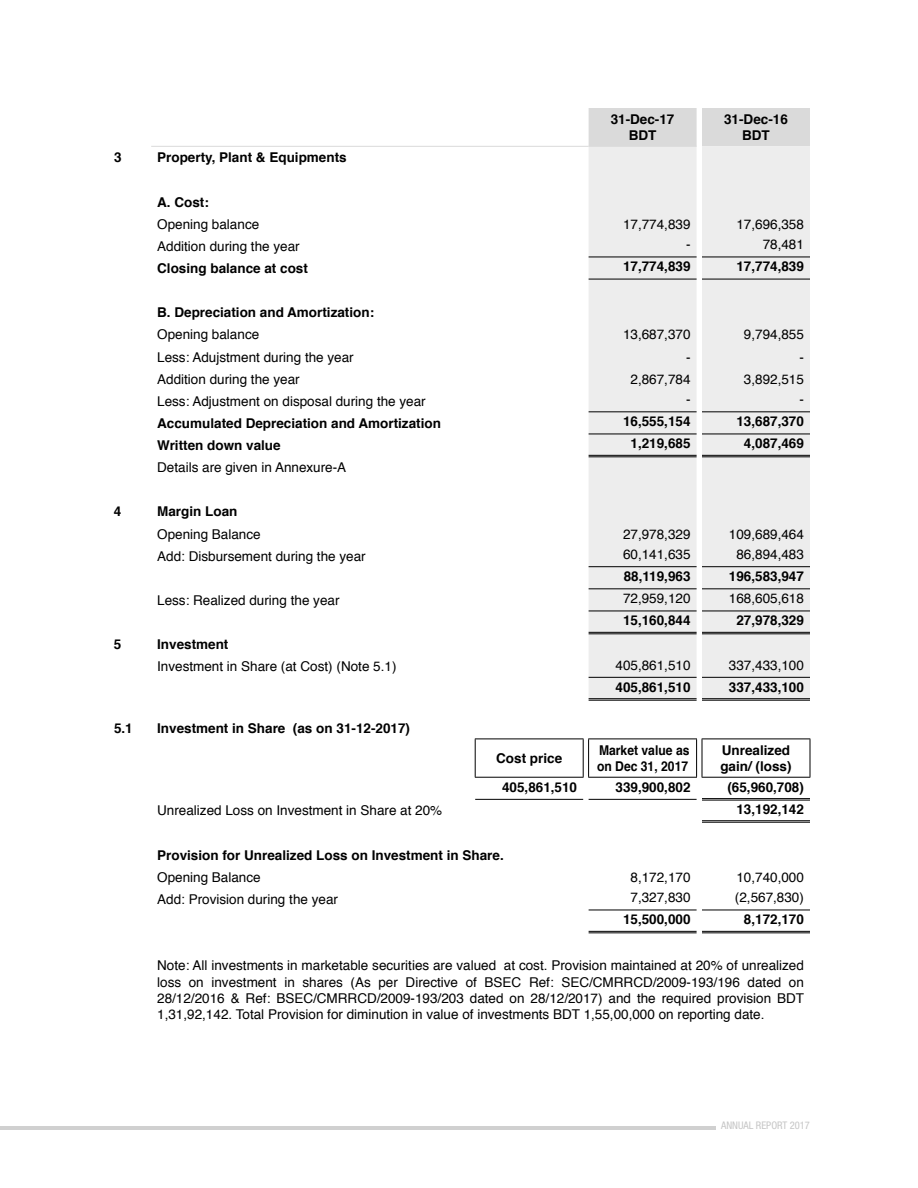
<style>
.page{position:relative;width:918px;height:1188px;background:#fff}
.page>*{position:absolute;margin:0;border:0;box-sizing:border-box;transform-origin:0 0}
.t1{font:13.5px/16.2px "Helvetica";color:#000;text-align:justify}
.t2{font:700 13.5px/16.2px "Helvetica";color:#000;text-align:center}
.t3{font:700 13.5px/16.2px "Helvetica";color:#000;scale:.9 1}
.t4{font:condensed 10.5px "Helvetica Neue";color:#c6c6c6}
</style>
<div class="page">
<hr style="left:0;top:1126px;width:716px;height:3px;background:#d0d0d0">
<div style="left:589px;top:108px;width:221px;height:38px;background:#dadada"></div>
<div style="left:589px;top:146px;width:221px;height:552px;background:#ededed"></div>
<hr style="left:589px;top:257px;width:108px;height:1px;background:#000">
<hr style="left:702px;top:257px;width:108px;height:1px;background:#000">
<hr style="left:589px;top:279px;width:108px;height:1px;background:#000">
<hr style="left:702px;top:279px;width:108px;height:1px;background:#000">
<hr style="left:589px;top:411px;width:108px;height:1px;background:#000">
<hr style="left:702px;top:411px;width:108px;height:1px;background:#000">
<hr style="left:589px;top:434px;width:108px;height:1px;background:#000">
<hr style="left:702px;top:434px;width:108px;height:1px;background:#000">
<hr style="left:589px;top:566px;width:108px;height:1px;background:#000">
<hr style="left:702px;top:566px;width:108px;height:1px;background:#000">
<hr style="left:589px;top:588px;width:108px;height:1px;background:#000">
<hr style="left:702px;top:588px;width:108px;height:1px;background:#000">
<hr style="left:589px;top:611px;width:108px;height:1px;background:#000">
<hr style="left:702px;top:611px;width:108px;height:1px;background:#000">
<hr style="left:589px;top:677px;width:108px;height:1px;background:#000">
<hr style="left:702px;top:677px;width:108px;height:1px;background:#000">
<hr style="left:589px;top:455px;width:108px;height:1px;background:#000">
<hr style="left:589px;top:456px;width:108px;height:1px;background:#000">
<hr style="left:702px;top:455px;width:108px;height:1px;background:#000">
<hr style="left:702px;top:456px;width:108px;height:1px;background:#000">
<hr style="left:589px;top:632px;width:108px;height:1px;background:#000">
<hr style="left:589px;top:633px;width:108px;height:1px;background:#000">
<hr style="left:702px;top:632px;width:108px;height:1px;background:#000">
<hr style="left:702px;top:633px;width:108px;height:1px;background:#000">
<hr style="left:589px;top:698px;width:108px;height:1px;background:#000">
<hr style="left:589px;top:700px;width:108px;height:1px;background:#000">
<hr style="left:702px;top:698px;width:108px;height:1px;background:#000">
<hr style="left:702px;top:700px;width:108px;height:1px;background:#000">
<hr style="left:151px;top:146px;width:438px;height:1px;background:#dadada">
<hr style="left:589px;top:146px;width:108px;height:1px;background:#dadada">
<hr style="left:475px;top:799px;width:108px;height:1px;background:#000">
<hr style="left:589px;top:799px;width:108px;height:1px;background:#000">
<hr style="left:589px;top:910px;width:108px;height:1px;background:#000">
<hr style="left:702px;top:910px;width:108px;height:1px;background:#000">
<hr style="left:702px;top:798px;width:108px;height:1px;background:#000">
<hr style="left:702px;top:800px;width:108px;height:1px;background:#000">
<hr style="left:702px;top:820px;width:108px;height:1px;background:#000">
<hr style="left:702px;top:822px;width:108px;height:1px;background:#000">
<hr style="left:589px;top:931px;width:108px;height:1px;background:#000">
<hr style="left:589px;top:932px;width:108px;height:1px;background:#000">
<hr style="left:702px;top:931px;width:108px;height:1px;background:#000">
<hr style="left:702px;top:932px;width:108px;height:1px;background:#000">
<hr style="left:588px;top:739px;width:109px;height:1px;background:#000">
<hr style="left:588px;top:739px;width:1px;height:38px;background:#000">
<hr style="left:696px;top:739px;width:1px;height:38px;background:#000">
<hr style="left:588px;top:777px;width:109px;height:1px;background:#000">
<hr style="left:702px;top:739px;width:108px;height:1px;background:#000">
<hr style="left:702px;top:739px;width:1px;height:38px;background:#000">
<hr style="left:810px;top:739px;width:1px;height:38px;background:#000">
<hr style="left:702px;top:777px;width:108px;height:1px;background:#000">
<hr style="left:475px;top:739px;width:109px;height:1px;background:#000">
<hr style="left:475px;top:739px;width:1px;height:38px;background:#000">
<hr style="left:583px;top:739px;width:1px;height:38px;background:#000">
<hr style="left:475px;top:777px;width:109px;height:1px;background:#000">
<p class="t2" style="left:611px;top:111px;width:65px">31-Dec-17<br>BDT</p>
<p class="t2" style="left:724px;top:111px;width:65px">31-Dec-16<br>BDT</p>
<p class="t2" style="left:114px;top:150px;width:9px">3</p>
<p class="t2" style="left:157px;top:150px;width:191px">Property, Plant &amp; Equipments</p>
<p class="t2" style="left:157px;top:194px;width:53px">A. Cost:</p>
<p class="t1" style="left:157px;top:216px;width:104px">Opening balance</p>
<p class="t1" style="left:623px;top:216px;width:69px">17,774,839</p>
<p class="t1" style="left:736px;top:216px;width:69px">17,696,358</p>
<p class="t1" style="left:157px;top:239px;width:144px">Addition during the year</p>
<p class="t1" style="left:686px;top:237px;width:6px">-</p>
<p class="t1" style="left:763px;top:237px;width:43px">78,481</p>
<p class="t2" style="left:157px;top:260px;width:152px">Closing balance at cost</p>
<p class="t2" style="left:623px;top:259px;width:69px">17,774,839</p>
<p class="t2" style="left:736px;top:259px;width:69px">17,774,839</p>
<p class="t2" style="left:157px;top:305px;width:219px">B. Depreciation and Amortization:</p>
<p class="t1" style="left:157px;top:327px;width:104px">Opening balance</p>
<p class="t1" style="left:623px;top:327px;width:69px">13,687,370</p>
<p class="t1" style="left:744px;top:327px;width:62px">9,794,855</p>
<p class="t1" style="left:157px;top:349px;width:198px">Less: Adujstment during the year</p>
<p class="t1" style="left:686px;top:349px;width:6px">-</p>
<p class="t1" style="left:799px;top:349px;width:6px">-</p>
<p class="t1" style="left:157px;top:371px;width:144px">Addition during the year</p>
<p class="t1" style="left:631px;top:371px;width:62px">2,867,784</p>
<p class="t1" style="left:744px;top:371px;width:62px">3,892,515</p>
<p class="t1" style="left:157px;top:393px;width:270px">Less: Adjustment on disposal during the year</p>
<p class="t1" style="left:686px;top:392px;width:6px">-</p>
<p class="t1" style="left:799px;top:392px;width:6px">-</p>
<p class="t2" style="left:157px;top:415px;width:285px">Accumulated Depreciation and Amortization</p>
<p class="t2" style="left:623px;top:414px;width:69px">16,555,154</p>
<p class="t2" style="left:736px;top:414px;width:69px">13,687,370</p>
<p class="t2" style="left:157px;top:437px;width:125px">Written down value</p>
<p class="t2" style="left:631px;top:436px;width:62px">1,219,685</p>
<p class="t2" style="left:744px;top:436px;width:62px">4,087,469</p>
<p class="t1" style="left:157px;top:460px;width:191px">Details are given in Annexure-A</p>
<p class="t2" style="left:114px;top:504px;width:9px">4</p>
<p class="t2" style="left:157px;top:504px;width:82px">Margin Loan</p>
<p class="t1" style="left:157px;top:526px;width:105px">Opening Balance</p>
<p class="t1" style="left:623px;top:526px;width:69px">27,978,329</p>
<p class="t1" style="left:729px;top:526px;width:77px">109,689,464</p>
<p class="t1" style="left:157px;top:548px;width:210px">Add: Disbursement during the year</p>
<p class="t1" style="left:623px;top:547px;width:69px">60,141,635</p>
<p class="t1" style="left:736px;top:547px;width:69px">86,894,483</p>
<p class="t2" style="left:624px;top:569px;width:68px">88,119,963</p>
<p class="t2" style="left:729px;top:569px;width:77px">196,583,947</p>
<p class="t1" style="left:157px;top:593px;width:184px">Less: Realized during the year</p>
<p class="t1" style="left:623px;top:591px;width:69px">72,959,120</p>
<p class="t1" style="left:729px;top:591px;width:77px">168,605,618</p>
<p class="t2" style="left:623px;top:613px;width:69px">15,160,844</p>
<p class="t2" style="left:736px;top:613px;width:69px">27,978,329</p>
<p class="t2" style="left:114px;top:637px;width:9px">5</p>
<p class="t2" style="left:157px;top:637px;width:73px">Investment</p>
<p class="t1" style="left:157px;top:659px;width:241px">Investment in Share (at Cost) (Note 5.1)</p>
<p class="t1" style="left:616px;top:657px;width:77px">405,861,510</p>
<p class="t1" style="left:729px;top:657px;width:77px">337,433,100</p>
<p class="t2" style="left:616px;top:679px;width:77px">405,861,510</p>
<p class="t2" style="left:729px;top:679px;width:77px">337,433,100</p>
<p class="t2" style="left:114px;top:720px;width:20px">5.1</p>
<p class="t2" style="left:157px;top:720px;width:254px">Investment in Share (as on 31-12-2017)</p>
<p class="t2" style="left:496px;top:750px;width:68px">Cost price</p>
<p class="t3" style="left:597px;top:742px;width:104px">Market value as on Dec 31, 2017</p>
<p class="t2" style="left:720px;top:742px;width:73px;text-align:left">Unrealized gain/ (loss)</p>
<p class="t2" style="left:502px;top:779px;width:77px">405,861,510</p>
<p class="t2" style="left:616px;top:779px;width:77px">339,900,802</p>
<p class="t2" style="left:727px;top:779px;width:78px">(65,960,708)</p>
<p class="t1" style="left:157px;top:803px;width:287px">Unrealized Loss on Investment in Share at 20%</p>
<p class="t2" style="left:736px;top:801px;width:69px">13,192,142</p>
<p class="t2" style="left:157px;top:847px;width:348px">Provision for Unrealized Loss on Investment in Share.</p>
<p class="t1" style="left:157px;top:869px;width:105px">Opening Balance</p>
<p class="t1" style="left:631px;top:869px;width:62px">8,172,170</p>
<p class="t1" style="left:736px;top:869px;width:69px">10,740,000</p>
<p class="t1" style="left:157px;top:892px;width:182px">Add: Provision during the year</p>
<p class="t1" style="left:631px;top:890px;width:62px">7,327,830</p>
<p class="t1" style="left:735px;top:890px;width:71px">(2,567,830)</p>
<p class="t2" style="left:623px;top:912px;width:69px">15,500,000</p>
<p class="t2" style="left:744px;top:912px;width:62px">8,172,170</p>
<p class="t1" style="left:157px;top:958px;width:649px">Note: All investments in marketable securities are valued at cost. Provision maintained at 20% of unrealized loss on investment in shares (As per Directive of BSEC Ref: SEC/CMRRCD/2009-193/196 dated on 28/12/2016 &amp; Ref: BSEC/CMRRCD/2009-193/203 dated on 28/12/2017) and the required provision BDT 1,31,92,142. Total Provision for diminution in value of investments BDT 1,55,00,000 on reporting date.</p>
<p class="t4" style="left:721px;top:1119px;width:90px">ANNUAL REPORT 2017</p>
</div>
